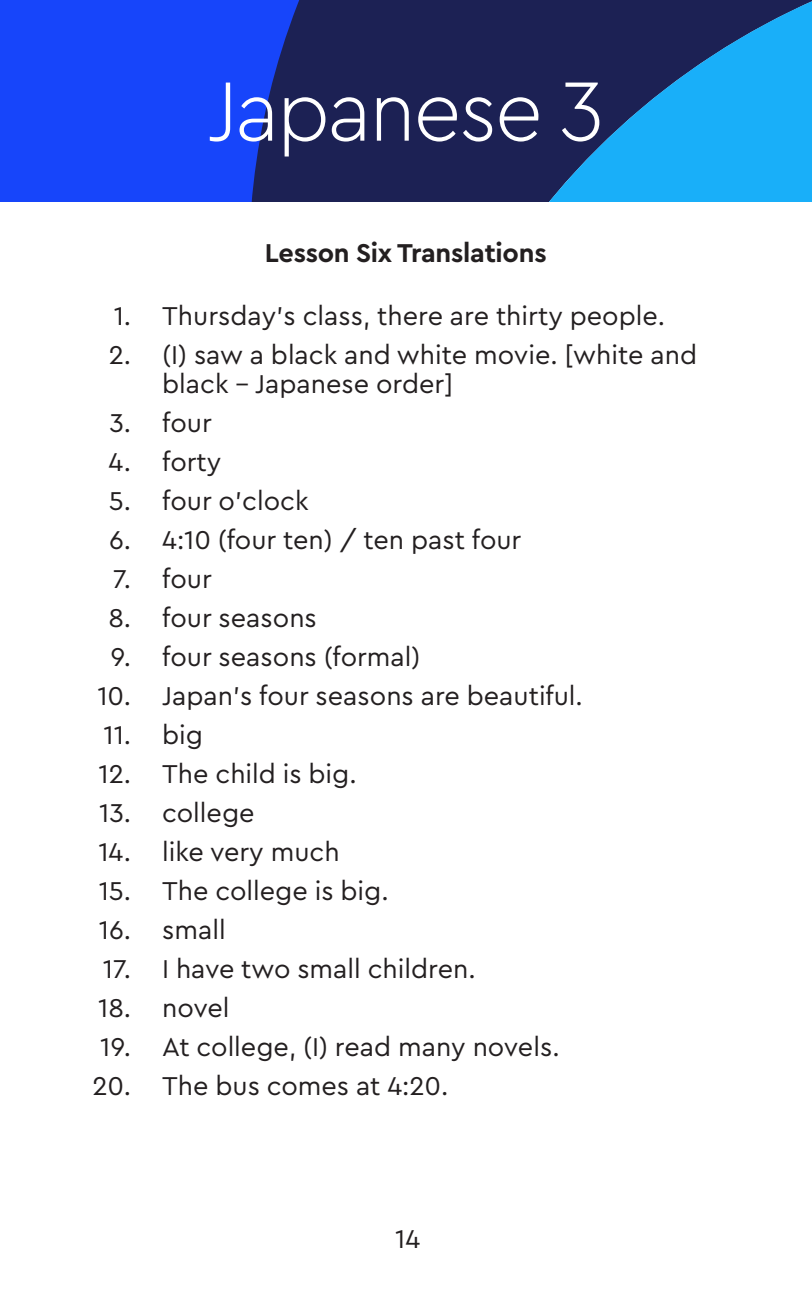
<style>
.page{position:relative;width:812px;height:1297px;background:#fff}
.page>*{position:absolute;margin:0;border:0;box-sizing:border-box;transform-origin:0 0}
.t1{font:300 87.98px "Cera PRO";letter-spacing:-.03em;color:#fff;scale:.96 1}
.t2{font:27px/29.2px "Cera PRO";color:#231f20}
.t3{font:700 27px "Cera PRO";letter-spacing:-.01em;color:#231f20}
</style>
<div class="page">
<div style="left:0;top:0;width:206px;height:201px;background:#1745fa"></div>
<svg style="left:206px;top:0;width:85px;height:201px;background:#183cd0"></svg>
<svg style="left:291px;top:0;width:492px;height:201px;background:#1b437c"></svg>
<div style="left:783px;top:0;width:28px;height:201px;background:#19aff9"></div>
<h1 class="t1" style="left:207px;top:53px;width:414px">Japanese 3</h1>
<p class="t2" style="left:114px;top:300px;width:19px">1.</p>
<p class="t2" style="left:109px;top:339px;width:24px">2.</p>
<p class="t2" style="left:109px;top:407px;width:23px">3.</p>
<p class="t2" style="left:108px;top:446px;width:24px">4.</p>
<p class="t2" style="left:109px;top:485px;width:24px">5.</p>
<p class="t2" style="left:109px;top:524px;width:24px">6.</p>
<p class="t2" style="left:113px;top:563px;width:20px">7.</p>
<p class="t2" style="left:108px;top:602px;width:24px">8.</p>
<p class="t2" style="left:110px;top:641px;width:22px">9.</p>
<p class="t2" style="left:97px;top:680px;width:35px">10.</p>
<p class="t2" style="left:103px;top:719px;width:29px">11.</p>
<p class="t2" style="left:98px;top:758px;width:34px">12.</p>
<p class="t2" style="left:99px;top:797px;width:34px">13.</p>
<p class="t2" style="left:98px;top:836px;width:34px">14.</p>
<p class="t2" style="left:99px;top:875px;width:34px">15.</p>
<p class="t2" style="left:99px;top:914px;width:34px">16.</p>
<p class="t2" style="left:103px;top:953px;width:30px">17.</p>
<p class="t2" style="left:98px;top:992px;width:35px">18.</p>
<p class="t2" style="left:100px;top:1030px;width:33px">19.</p>
<p class="t2" style="left:92px;top:1069px;width:40px">20.</p>
<p class="t3" style="left:264px;top:235px;width:283px">Lesson Six Translations</p>
<p class="t2" style="left:162px;top:300px;width:504px">Thursday’s class, there are thirty people.</p>
<p class="t2" style="left:162px;top:339px;width:536px">(I) saw a black and white movie. [white and black – Japanese order]</p>
<p class="t2" style="left:162px;top:407px;width:51px">four</p>
<p class="t2" style="left:162px;top:446px;width:61px">forty</p>
<p class="t2" style="left:162px;top:485px;width:148px">four o’clock</p>
<p class="t2" style="left:162px;top:524px;width:360px">4:10 (four ten) / ten past four</p>
<p class="t2" style="left:162px;top:563px;width:51px">four</p>
<p class="t2" style="left:162px;top:602px;width:156px">four seasons</p>
<p class="t2" style="left:162px;top:641px;width:259px">four seasons (formal)</p>
<p class="t2" style="left:162px;top:680px;width:422px">Japan’s four seasons are beautiful.</p>
<p class="t2" style="left:162px;top:719px;width:42px">big</p>
<p class="t2" style="left:162px;top:758px;width:196px">The child is big.</p>
<p class="t2" style="left:162px;top:796px;width:94px">college</p>
<p class="t2" style="left:162px;top:835px;width:179px">like very much</p>
<p class="t2" style="left:162px;top:874px;width:228px">The college is big.</p>
<p class="t2" style="left:162px;top:913px;width:65px">small</p>
<p class="t2" style="left:162px;top:952px;width:315px">I have two small children.</p>
<p class="t2" style="left:162px;top:991px;width:69px">novel</p>
<p class="t2" style="left:162px;top:1030px;width:398px">At college, (I) read many novels.</p>
<p class="t2" style="left:162px;top:1069px;width:287px">The bus comes at 4:20.</p>
<p class="t2" style="left:395px;top:1222px;width:27px">14</p>
</div>
